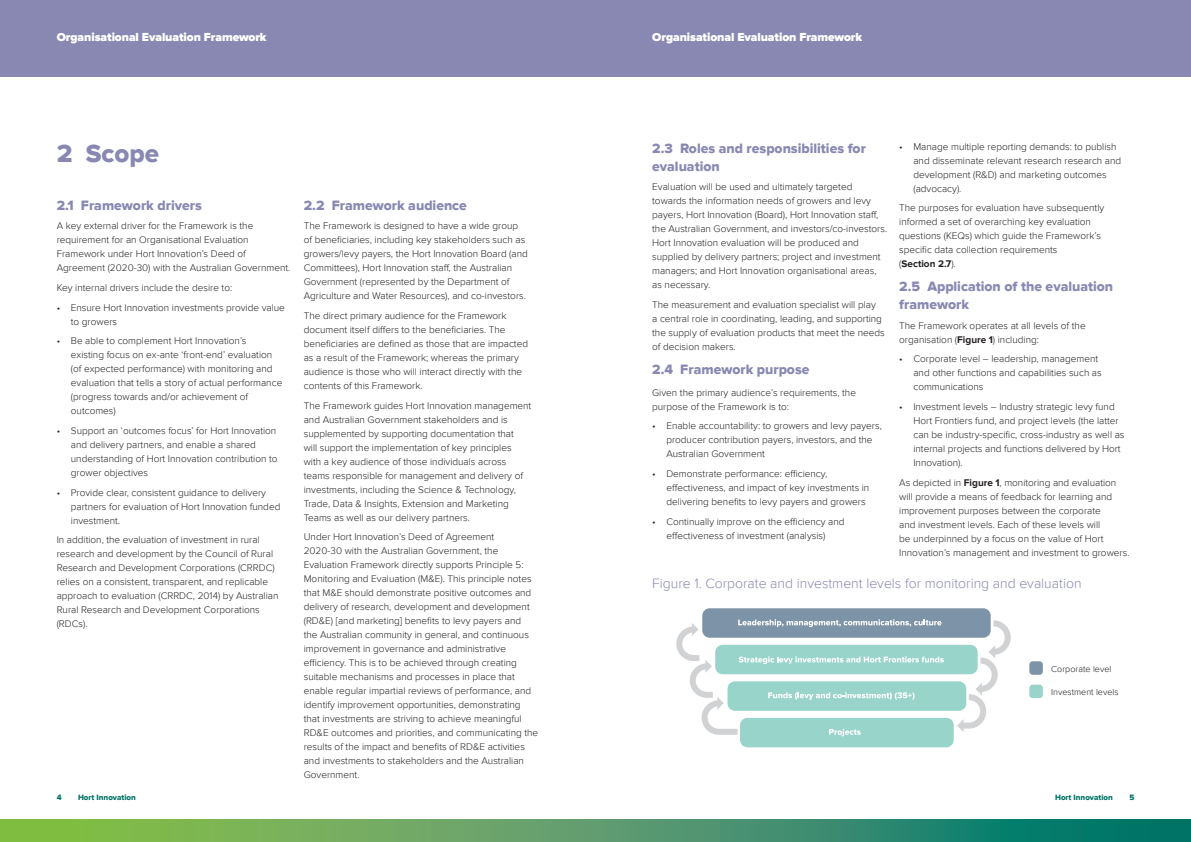
<style>
.page{position:relative;width:1191px;height:842px;background:#fff}
.page>*{position:absolute;margin:0;border:0;box-sizing:border-box;transform-origin:0 0}
.t1{font:26px "Proxima Nova Extrabld";color:#8888b3}
.t2{font:14px/18px "Proxima Nova Extrabld";color:#8888b3}
.t3{font:300 14px "Proxima Nova";color:#8888b3}
.t4{font:900 12px "Proxima Nova";letter-spacing:-.01em;color:#fff}
.t5{font:300 10px/14px "Proxima Nova";color:#231f20}
.t6{font:300 9px "Proxima Nova";color:#231f20}
.t7{font:8px "Proxima Nova Extrabld";color:#007366}
.s1{font-weight:700}
</style>
<div class="page">
<svg style="left:0;top:819px;width:1191px;height:23px;background:#4f9b64"></svg>
<div style="left:0;top:0;width:609px;height:77px;background:#8888b3"></div>
<div style="left:581px;top:0;width:610px;height:77px;background:#8888b3"></div>
<div style="left:702px;top:608px;width:288px;height:30px;background:#7d94a8;border-radius:7px"></div>
<div style="left:715px;top:645px;width:262px;height:29px;background:#98d4c9;border-radius:7px"></div>
<div style="left:727px;top:681px;width:239px;height:30px;background:#98d4c9;border-radius:7px"></div>
<div style="left:740px;top:718px;width:213px;height:29px;background:#98d4c9;border-radius:7px"></div>
<svg style="left:957px;top:617px;width:54px;height:115px"></svg>
<svg style="left:676px;top:619px;width:267px;height:118px"></svg>
<div style="left:1029px;top:685px;width:13px;height:13px;background:#98d4c9;border-radius:3px"></div>
<div style="left:1029px;top:661px;width:13px;height:14px;background:#7d94a8;border-radius:3px"></div>
<p class="t4" style="left:57px;top:30px;width:211px">Organisational Evaluation Framework</p>
<p class="t4" style="left:652px;top:30px;width:211px">Organisational Evaluation Framework</p>
<h1 class="t1" style="left:57px;top:139px;width:104px">2 Scope</h1>
<h2 class="t2" style="left:57px;top:196px;width:147px">2.1 Framework drivers</h2>
<p class="t5" style="left:57px;top:219px;width:235px">A key external driver for the Framework is the requirement for an Organisational Evaluation Framework under Hort Innovation’s Deed of Agreement (2020-30) with the Australian Government.</p>
<p class="t5" style="left:57px;top:281px;width:177px">Key internal drivers include the desire to:</p>
<p class="t5" style="left:71px;top:300px;width:216px;text-indent:-14px">• Ensure Hort Innovation investments provide value to growers</p>
<p class="t5" style="left:71px;top:334px;width:213px;text-indent:-14px">• Be able to complement Hort Innovation’s<br>existing focus on ex-ante ‘front-end’ evaluation (of expected performance) with monitoring and evaluation that tells a story of actual performance (progress towards and/or achievement of outcomes)</p>
<p class="t5" style="left:71px;top:424px;width:208px;text-indent:-14px">• Support an ‘outcomes focus’ for Hort Innovation and delivery partners, and enable a shared understanding of Hort Innovation contribution to grower objectives</p>
<p class="t5" style="left:71px;top:485px;width:211px;text-indent:-14px">• Provide clear, consistent guidance to delivery partners for evaluation of Hort Innovation funded investment.</p>
<p class="t5" style="left:57px;top:533px;width:223px">In addition, the evaluation of investment in rural research and development by the Council of Rural Research and Development Corporations (CRRDC) relies on a consistent, transparent, and replicable approach to evaluation (CRRDC, 2014) by Australian Rural Research and Development Corporations (RDCs).</p>
<h2 class="t2" style="left:304px;top:196px;width:165px">2.2 Framework audience</h2>
<p class="t5" style="left:304px;top:219px;width:226px">The Framework is designed to have a wide group of beneficiaries, including key stakeholders such as growers/levy payers, the Hort Innovation Board (and Committees), Hort Innovation staff, the Australian Government (represented by the Department of Agriculture and Water Resources), and co-investors.</p>
<p class="t5" style="left:304px;top:309px;width:226px">The direct primary audience for the Framework document itself differs to the beneficiaries. The beneficiaries are defined as those that are impacted as a result of the Framework; whereas the primary audience is those who will interact directly with the contents of this Framework.</p>
<p class="t5" style="left:304px;top:398px;width:229px">The Framework guides Hort Innovation management and Australian Government stakeholders and is supplemented by supporting documentation that<br>will support the implementation of key principles with a key audience of those individuals across teams responsible for management and delivery of investments, including the Science &amp; Technology, Trade, Data &amp; Insights, Extension and Marketing Teams as well as our delivery partners.</p>
<p class="t5" style="left:304px;top:530px;width:236px">Under Hort Innovation’s Deed of Agreement<br>2020-30 with the Australian Government, the Evaluation Framework directly supports Principle 5:<br>Monitoring and Evaluation (M&amp;E). This principle notes that M&amp;E should demonstrate positive outcomes and delivery of research, development and development (RD&amp;E) [and marketing] benefits to levy payers and<br>the Australian community in general, and continuous improvement in governance and administrative efficiency. This is to be achieved through creating suitable mechanisms and processes in place that enable regular impartial reviews of performance, and identify improvement opportunities, demonstrating that investments are striving to achieve meaningful RD&amp;E outcomes and priorities, and communicating the results of the impact and benefits of RD&amp;E activities and investments to stakeholders and the Australian Government.</p>
<h2 class="t2" style="left:652px;top:140px;width:215px">2.3 Roles and responsibilities for evaluation</h2>
<p class="t5" style="left:652px;top:180px;width:236px">Evaluation will be used and ultimately targeted towards the information needs of growers and levy payers, Hort Innovation (Board), Hort Innovation staff, the Australian Government, and investors/co-investors.<br>Hort Innovation evaluation will be produced and supplied by delivery partners; project and investment managers; and Hort Innovation organisational areas, as necessary.</p>
<p class="t5" style="left:652px;top:298px;width:234px">The measurement and evaluation specialist will play<br>a central role in coordinating, leading, and supporting the supply of evaluation products that meet the needs of decision makers.</p>
<h2 class="t2" style="left:652px;top:361px;width:159px">2.4 Framework purpose</h2>
<p class="t5" style="left:652px;top:385px;width:205px">Given the primary audience’s requirements, the purpose of the Framework is to:</p>
<p class="t5" style="left:666px;top:419px;width:217px;text-indent:-14px">• Enable accountability: to growers and levy payers, producer contribution payers, investors, and the<br>Australian Government</p>
<p class="t5" style="left:666px;top:467px;width:204px;text-indent:-14px">• Demonstrate performance: efficiency, effectiveness, and impact of key investments in delivering benefits to levy payers and growers</p>
<p class="t5" style="left:652px;top:514px;width:194px;text-align:center">• Continually improve on the efficiency and effectiveness of investment (analysis)</p>
<p class="t5" style="left:913px;top:139px;width:209px;text-indent:-14px">• Manage multiple reporting demands: to publish and disseminate relevant research research and development (R&amp;D) and marketing outcomes (advocacy).</p>
<p class="t5" style="left:899px;top:201px;width:206px">The purposes for evaluation have subsequently informed a set of overarching key evaluation questions (KEQs) which guide the Framework’s specific data collection requirements<br>(<span class="s1">Section 2.7</span>).</p>
<h2 class="t2" style="left:899px;top:278px;width:215px">2.5 Application of the evaluation framework</h2>
<p class="t5" style="left:899px;top:318px;width:188px">The Framework operates at all levels of the organisation (<span class="s1">Figure 1</span>) including:</p>
<p class="t5" style="left:913px;top:352px;width:190px;text-indent:-14px">• Corporate level – leadership, management and other functions and capabilities such as communications</p>
<p class="t5" style="left:913px;top:400px;width:213px;text-indent:-14px">• Investment levels – Industry strategic levy fund Hort Frontiers fund, and project levels (the latter can be industry-specific, cross-industry as well as internal projects and functions delivered by Hort Innovation).</p>
<p class="t5" style="left:899px;top:475px;width:232px">As depicted in <span class="s1">Figure 1</span>, monitoring and evaluation will provide a means of feedback for learning and improvement purposes between the corporate<br>and investment levels. Each of these levels will<br>be underpinned by a focus on the value of Hort Innovation’s management and investment to growers.</p>
<h2 class="t3" style="left:652px;top:576px;width:431px">Figure 1. Corporate and investment levels for monitoring and evaluation</h2>
<p class="t6" style="left:1051px;top:663px;width:62px">Corporate level</p>
<p class="t6" style="left:1051px;top:686px;width:69px">Investment levels</p>
<p class="t7" style="left:57px;top:793px;width:6px">4</p>
<p class="t7" style="left:78px;top:793px;width:59px">Hort Innovation</p>
<p class="t7" style="left:1055px;top:793px;width:59px">Hort Innovation</p>
<p class="t7" style="left:1129px;top:793px;width:6px">5</p>
</div>
